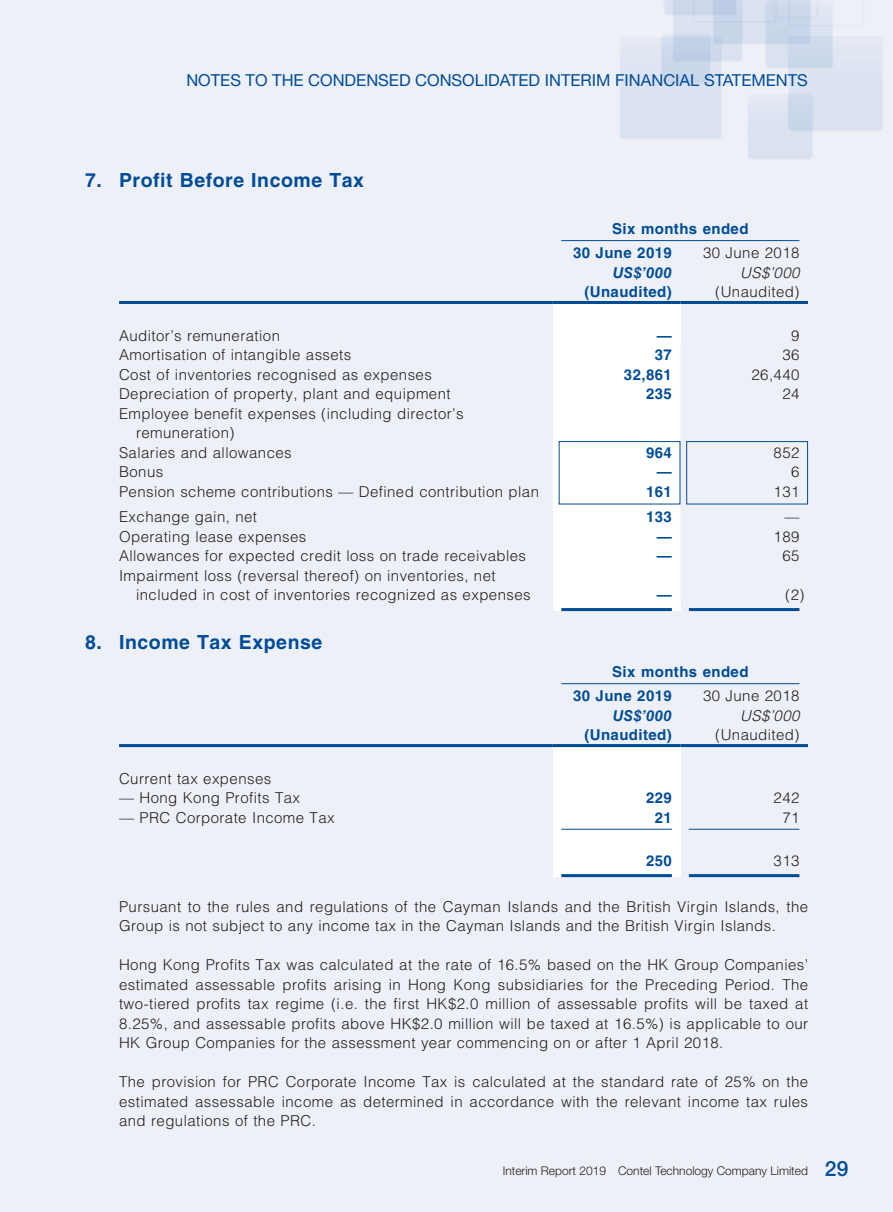
<style>
.page{position:relative;width:893px;height:1212px;background:#fff}
.page>*{position:absolute;margin:0;border:0;box-sizing:border-box;transform-origin:0 0}
._01_H1{font:700 19.5px "Helvetica LT Std";letter-spacing:.03em;color:#004c97}
.t1{font:16.5px "Helvetica Neue LT Std";color:#004c97}
._00_txt{font:300 15px/19.5px "Helvetica LT Std";letter-spacing:.03em;color:#231f20;text-align:justify}
._50_Table_txt{font:300 15px/19.5px "Helvetica LT Std";letter-spacing:.03em;color:#231f20}
._50_Table_txt-2{font:700 15px "Helvetica LT Std";letter-spacing:.03em;color:#004c97}
._50_Table_txt-3{font:italic 700 15px "Helvetica LT Std";letter-spacing:.03em;color:#004c97}
._50_Table_txt-4{font:italic 300 15px "Helvetica LT Std";letter-spacing:.03em;color:#231f20}
.t2{font:300 12px "Helvetica Neue LT Std";color:#231f20}
.s1{font-weight:500;font-size:21px;color:#004c97}
</style>
<div class="page">
<svg style="left:558px;top:441px;width:122px;height:64px"></svg>
<hr style="left:561px;top:240px;width:238px;height:1px;background:#004c97">
<hr style="left:119px;top:301px;width:434px;height:3px;background:#004c97">
<hr style="left:553px;top:301px;width:127px;height:3px;background:#004c97">
<hr style="left:680px;top:301px;width:128px;height:3px;background:#004c97">
<div style="left:559px;top:441px;width:121px;height:63px;border:1px solid #004c97"></div>
<div style="left:686px;top:441px;width:122px;height:63px;border:1px solid #004c97"></div>
<hr style="left:561px;top:608px;width:111px;height:3px;background:#004c97">
<hr style="left:689px;top:608px;width:110px;height:3px;background:#004c97">
<svg style="left:561px;top:828px;width:111px;height:1px"></svg>
<hr style="left:561px;top:683px;width:238px;height:1px;background:#004c97">
<hr style="left:119px;top:744px;width:434px;height:3px;background:#004c97">
<hr style="left:553px;top:744px;width:127px;height:3px;background:#004c97">
<hr style="left:680px;top:744px;width:128px;height:3px;background:#004c97">
<hr style="left:561px;top:829px;width:111px;height:1px;background:#004c97">
<hr style="left:689px;top:829px;width:110px;height:1px;background:#004c97">
<hr style="left:561px;top:874px;width:111px;height:3px;background:#004c97">
<hr style="left:689px;top:874px;width:110px;height:3px;background:#004c97">
<p class="t1" style="left:186px;top:70px;width:623px">NOTES TO THE CONDENSED CONSOLIDATED INTERIM FINANCIAL STATEMENTS</p>
<p class="_01_H1" style="left:85px;top:168px;width:281px">7. Profit Before Income Tax</p>
<p class="_50_Table_txt-2" style="left:612px;top:220px;width:138px">Six months ended</p>
<p class="_50_Table_txt-2" style="left:573px;top:244px;width:100px">30 June 2019</p>
<p class="_50_Table_txt" style="left:703px;top:243px;width:98px">30 June 2018</p>
<p class="_50_Table_txt-3" style="left:613px;top:263px;width:61px">US$’000</p>
<p class="_50_Table_txt-4" style="left:740px;top:263px;width:61px">US$’000</p>
<p class="_50_Table_txt-2" style="left:584px;top:283px;width:89px">(Unaudited)</p>
<p class="_50_Table_txt" style="left:715px;top:282px;width:86px">(Unaudited)</p>
<p class="_50_Table_txt" style="left:119px;top:326px;width:162px">Auditor’s remuneration</p>
<p class="_50_Table_txt-2" style="left:657px;top:326px;width:16px">—</p>
<p class="_50_Table_txt" style="left:791px;top:326px;width:10px">9</p>
<p class="_50_Table_txt" style="left:119px;top:345px;width:234px">Amortisation of intangible assets</p>
<p class="_50_Table_txt-2" style="left:655px;top:346px;width:19px">37</p>
<p class="_50_Table_txt" style="left:782px;top:345px;width:19px">36</p>
<p class="_50_Table_txt" style="left:119px;top:365px;width:314px">Cost of inventories recognised as expenses</p>
<p class="_50_Table_txt-2" style="left:624px;top:365px;width:49px">32,861</p>
<p class="_50_Table_txt" style="left:751px;top:365px;width:49px">26,440</p>
<p class="_50_Table_txt" style="left:119px;top:384px;width:333px">Depreciation of property, plant and equipment</p>
<p class="_50_Table_txt-2" style="left:646px;top:385px;width:27px">235</p>
<p class="_50_Table_txt" style="left:782px;top:384px;width:19px">24</p>
<p class="_50_Table_txt" style="left:136px;top:404px;width:329px;text-indent:-17px">Employee benefit expenses (including director’s remuneration)</p>
<p class="_50_Table_txt" style="left:119px;top:443px;width:174px">Salaries and allowances</p>
<p class="_50_Table_txt-2" style="left:646px;top:443px;width:27px">964</p>
<p class="_50_Table_txt" style="left:774px;top:443px;width:27px">852</p>
<p class="_50_Table_txt" style="left:119px;top:462px;width:46px">Bonus</p>
<p class="_50_Table_txt-2" style="left:657px;top:463px;width:16px">—</p>
<p class="_50_Table_txt" style="left:791px;top:462px;width:10px">6</p>
<p class="_50_Table_txt" style="left:119px;top:482px;width:421px">Pension scheme contributions — Defined contribution plan</p>
<p class="_50_Table_txt-2" style="left:646px;top:482px;width:27px">161</p>
<p class="_50_Table_txt" style="left:774px;top:482px;width:27px">131</p>
<p class="_50_Table_txt" style="left:119px;top:507px;width:140px">Exchange gain, net</p>
<p class="_50_Table_txt-2" style="left:646px;top:508px;width:27px">133</p>
<p class="_50_Table_txt" style="left:784px;top:507px;width:16px">—</p>
<p class="_50_Table_txt" style="left:119px;top:527px;width:189px">Operating lease expenses</p>
<p class="_50_Table_txt-2" style="left:657px;top:527px;width:16px">—</p>
<p class="_50_Table_txt" style="left:774px;top:527px;width:27px">189</p>
<p class="_50_Table_txt" style="left:119px;top:546px;width:409px">Allowances for expected credit loss on trade receivables</p>
<p class="_50_Table_txt-2" style="left:657px;top:547px;width:16px">—</p>
<p class="_50_Table_txt" style="left:782px;top:546px;width:19px">65</p>
<p class="_50_Table_txt" style="left:136px;top:566px;width:396px;text-indent:-17px">Impairment loss (reversal thereof) on inventories, net included in cost of inventories recognized as expenses</p>
<p class="_50_Table_txt-2" style="left:657px;top:586px;width:16px">—</p>
<p class="_50_Table_txt" style="left:785px;top:585px;width:21px">(2)</p>
<p class="_01_H1" style="left:85px;top:630px;width:239px">8. Income Tax Expense</p>
<p class="_50_Table_txt-2" style="left:612px;top:663px;width:138px">Six months ended</p>
<p class="_50_Table_txt-2" style="left:573px;top:687px;width:100px">30 June 2019</p>
<p class="_50_Table_txt" style="left:703px;top:686px;width:98px">30 June 2018</p>
<p class="_50_Table_txt-3" style="left:613px;top:706px;width:61px">US$’000</p>
<p class="_50_Table_txt-4" style="left:740px;top:706px;width:61px">US$’000</p>
<p class="_50_Table_txt-2" style="left:584px;top:726px;width:89px">(Unaudited)</p>
<p class="_50_Table_txt" style="left:715px;top:725px;width:86px">(Unaudited)</p>
<p class="_50_Table_txt" style="left:119px;top:769px;width:154px">Current tax expenses</p>
<p class="_50_Table_txt" style="left:119px;top:788px;width:182px">— Hong Kong Profits Tax</p>
<p class="_50_Table_txt-2" style="left:646px;top:789px;width:27px">229</p>
<p class="_50_Table_txt" style="left:774px;top:788px;width:27px">242</p>
<p class="_50_Table_txt" style="left:119px;top:808px;width:217px">— PRC Corporate Income Tax</p>
<p class="_50_Table_txt-2" style="left:655px;top:808px;width:19px">21</p>
<p class="_50_Table_txt" style="left:782px;top:808px;width:19px">71</p>
<p class="_50_Table_txt-2" style="left:646px;top:852px;width:27px">250</p>
<p class="_50_Table_txt" style="left:774px;top:851px;width:27px">313</p>
<p class="_00_txt" style="left:119px;top:896px;width:691px">Pursuant to the rules and regulations of the Cayman Islands and the British Virgin Islands, the<br>Group is not subject to any income tax in the Cayman Islands and the British Virgin Islands.</p>
<p class="_00_txt" style="left:119px;top:955px;width:691px">Hong Kong Profits Tax was calculated at the rate of 16.5% based on the HK Group Companies’ estimated assessable profits arising in Hong Kong subsidiaries for the Preceding Period. The two-tiered profits tax regime (i.e. the first HK$2.0 million of assessable profits will be taxed at 8.25%, and assessable profits above HK$2.0 million will be taxed at 16.5%) is applicable to our HK Group Companies for the assessment year commencing on or after 1 April 2018.</p>
<p class="_00_txt" style="left:119px;top:1072px;width:691px">The provision for PRC Corporate Income Tax is calculated at the standard rate of 25% on the estimated assessable income as determined in accordance with the relevant income tax rules and regulations of the PRC.</p>
<p class="t2" style="left:503px;top:1163px;width:347px">Interim Report 2019 Contel Technology Company Limited <span class="s1">29</span></p>
</div>
